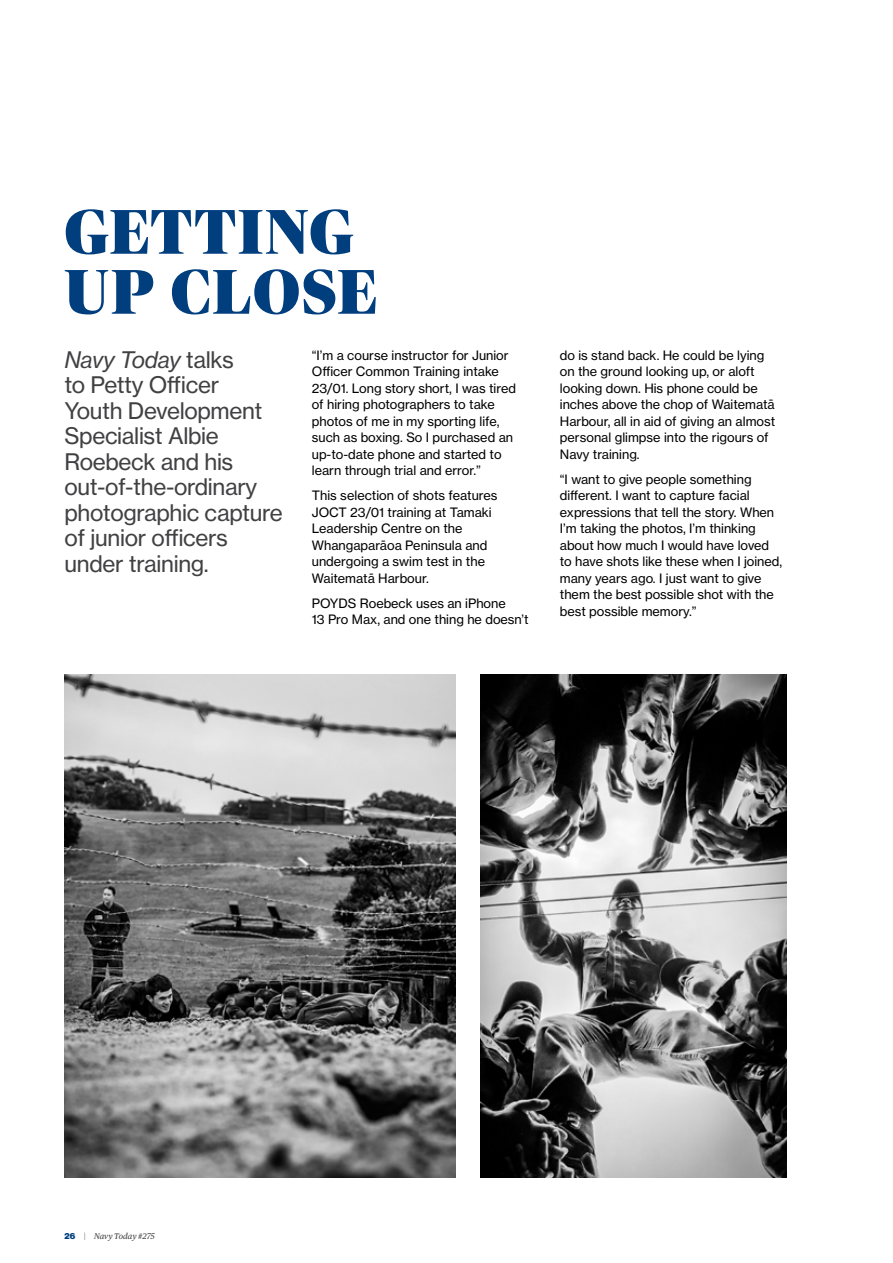
<style>
.page{position:relative;width:893px;height:1263px;background:#fff}
.page>*{position:absolute;margin:0;border:0;box-sizing:border-box;transform-origin:0 0}
.t1{font:900 63px/60px "Publico Banner";letter-spacing:.04em;color:#003e7e}
.t2{font:22.5px/25.5px "Haas Grot Text 55 Roman";letter-spacing:-.015em;color:#414042}
.t3{font:italic 22.5px "Haas Grot Text 56";letter-spacing:-.015em;color:#414042}
.t4{font:12.75px/16.5px "Haas Grot Text 55 Roman";color:#000}
.t5{font:italic 8.25px "Publico Text";color:#414042}
.s1{font-family:"Haas Grot Text 55 Roman";font-style:normal}
.s2{font-family:"Haas Grot Disp 95";font-weight:900;font-style:normal;color:#003e7e}
.s3{font-family:"Haas Grot Text 55 Roman";font-style:normal;color:#939598}
</style>
<div class="page">
<img style="left:65px;top:675px;width:390px;height:503px">
<img style="left:481px;top:675px;width:306px;height:503px">
<h1 class="t1" style="left:65px;top:198px;width:313px">GETTING<br>UP CLOSE</h1>
<h2 class="t3" style="left:65px;top:346px;width:171px">Navy Today <span class="s1">talks</span></h2>
<h2 class="t2" style="left:65px;top:372px;width:220px">to Petty Officer<br>Youth Development<br>Specialist Albie<br>Roebeck and his out-of-the-ordinary photographic capture of junior officers under training.</h2>
<p class="t4" style="left:312px;top:347px;width:206px">“I’m a course instructor for Junior<br>Officer Common Training intake<br>23/01. Long story short, I was tired of hiring photographers to take photos of me in my sporting life, such as boxing. So I purchased an up-to-date phone and started to learn through trial and error.”</p>
<p class="t4" style="left:312px;top:487px;width:187px">This selection of shots features<br>JOCT 23/01 training at Tamaki<br>Leadership Centre on the<br>Whangaparāoa Peninsula and undergoing a swim test in the<br>Waitematā Harbour.</p>
<p class="t4" style="left:312px;top:595px;width:218px">POYDS Roebeck uses an iPhone<br>13 Pro Max, and one thing he doesn’t</p>
<p class="t4" style="left:560px;top:347px;width:217px">do is stand back. He could be lying on the ground looking up, or aloft looking down. His phone could be inches above the chop of Waitematā<br>Harbour, all in aid of giving an almost personal glimpse into the rigours of<br>Navy training.</p>
<p class="t4" style="left:560px;top:471px;width:224px">“I want to give people something different. I want to capture facial expressions that tell the story. When I’m taking the photos, I’m thinking about how much I would have loved to have shots like these when I joined, many years ago. I just want to give them the best possible shot with the best possible memory.”</p>
<p class="t5" style="left:65px;top:1230px;width:92px"><span class="s2">26</span> <span class="s3">|</span> Navy Today #275</p>
</div>
